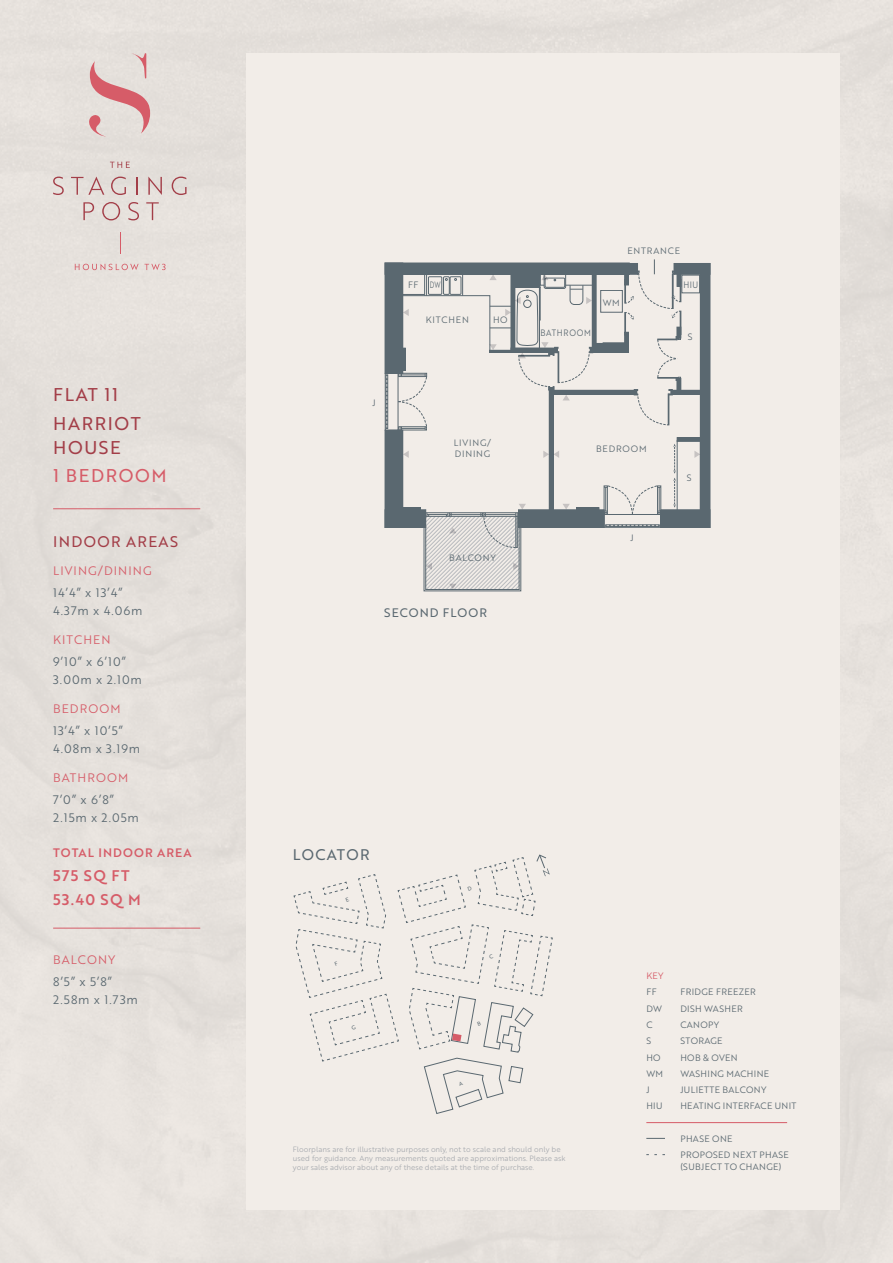
<style>
.page{position:relative;width:893px;height:1263px;background:#e5e0dc}
.page>*{position:absolute;margin:0;border:0;box-sizing:border-box;transform-origin:0 0}
.t1{font:18px/28.2px "Brother 1816 Regular";letter-spacing:.09em;color:#a33e48}
.t2{font:18px "Brother 1816 Regular";letter-spacing:.09em;color:#d65c68}
.t3{font:15px/23.7px "Brother 1816 Medium";letter-spacing:.09em;color:#d65c68}
.t4{font:15px "Brother 1816 Regular";letter-spacing:.09em;color:#a33e48}
.t5{font:15px "Brother 1816 Regular";letter-spacing:.085em;color:#5a6870}
.t6{font:12px/18px "Brother 1816 Book";letter-spacing:.09em;color:#5a6870}
.t7{font:12px "Brother 1816 Book";letter-spacing:.09em;color:#d65c68}
.t8{font:12px "Brother 1816 Medium";letter-spacing:.09em;color:#d65c68}
.t9{font:12px "Brother 1816 Regular";letter-spacing:.09em;color:#5a6870}
.t10{font:9px/16.2px "Brother 1816 Book";letter-spacing:.04em;color:#5a6870}
.t11{font:9px/10.8px "Brother 1816 Book";letter-spacing:.09em;color:#5a6870}
.t12{font:9px "Brother 1816 Book";letter-spacing:.09em;color:#5a6870;scale:.9 1}
.t13{font:9px "Brother 1816 Book";color:#d65c68}
.t14{font:9px "Brother 1816 Book";letter-spacing:.04em;color:#5a6870;scale:.9 1}
.t15{font:9px "Brother 1816 Book";letter-spacing:.04em;color:#5a6870;scale:.7 1}
.t16{font:7.5px/9px "Brother 1816 Book";color:#a8abb0}
</style>
<div class="page">
<div style="left:247px;top:53px;width:593px;height:1157px;background:#f2ede8"></div>
<hr style="left:53px;top:928px;width:147px;height:1px;background:#d65c68">
<hr style="left:53px;top:508px;width:147px;height:1px;background:#d65c68">
<hr style="left:646px;top:1122px;width:141px;height:1px;background:#d65c68">
<div style="left:600px;top:290px;width:22px;height:22px;border:1px solid #5a6870"></div>
<div style="left:682px;top:275px;width:18px;height:18px;border:1px solid #5a6870"></div>
<div style="left:677px;top:440px;width:24px;height:71px;border:1px solid #5a6870"></div>
<svg style="left:673px;top:444px;width:3px;height:64px"></svg>
<div style="left:671px;top:390px;width:31px;height:4px;border:1px solid #5a6870"></div>
<div style="left:550px;top:390px;width:87px;height:4px;border:1px solid #5a6870"></div>
<div style="left:624px;top:272px;width:5px;height:13px;border:1px solid #5a6870"></div>
<div style="left:624px;top:332px;width:5px;height:20px;border:1px solid #5a6870"></div>
<div style="left:592px;top:271px;width:4px;height:80px;border:1px solid #5a6870"></div>
<div style="left:677px;top:378px;width:4px;height:14px;border:1px solid #5a6870"></div>
<div style="left:549px;top:387px;width:4px;height:127px;border:1px solid #5a6870"></div>
<div style="left:590px;top:348px;width:39px;height:4px;border:1px solid #5a6870"></div>
<div style="left:594px;top:343px;width:32px;height:7px;background:#5a6870"></div>
<hr style="left:677px;top:438px;width:25px;height:3px;background:#5a6870">
<div style="left:677px;top:437px;width:25px;height:5px;border:1px solid #5a6870"></div>
<svg style="left:634px;top:389px;width:38px;height:36px"></svg>
<div style="left:700px;top:263px;width:10px;height:264px;background:#5a6870"></div>
<div style="left:674px;top:263px;width:36px;height:11px;background:#5a6870"></div>
<div style="left:661px;top:510px;width:49px;height:17px;background:#5a6870"></div>
<div style="left:661px;top:510px;width:49px;height:18px;border:1px solid #5a6870"></div>
<div style="left:604px;top:514px;width:57px;height:13px;border:1px solid #5a6870"></div>
<div style="left:518px;top:510px;width:86px;height:17px;background:#5a6870"></div>
<div style="left:518px;top:510px;width:86px;height:18px;border:1px solid #5a6870"></div>
<div style="left:385px;top:510px;width:41px;height:17px;background:#5a6870"></div>
<div style="left:385px;top:510px;width:41px;height:18px;border:1px solid #5a6870"></div>
<div style="left:577px;top:508px;width:22px;height:9px;background:#5a6870"></div>
<div style="left:577px;top:507px;width:22px;height:10px;border:1px solid #5a6870"></div>
<div style="left:398px;top:508px;width:22px;height:9px;background:#5a6870"></div>
<div style="left:398px;top:507px;width:22px;height:10px;border:1px solid #5a6870"></div>
<div style="left:605px;top:525px;width:54px;height:2px;border:1px solid #5a6870"></div>
<svg style="left:606px;top:525px;width:53px;height:2px"></svg>
<div style="left:385px;top:430px;width:18px;height:97px;background:#5a6870"></div>
<div style="left:385px;top:373px;width:13px;height:57px;border:1px solid #5a6870"></div>
<div style="left:385px;top:263px;width:18px;height:110px;background:#5a6870"></div>
<div style="left:385px;top:263px;width:244px;height:11px;background:#5a6870"></div>
<svg style="left:386px;top:375px;width:2px;height:54px"></svg>
<svg style="left:604px;top:486px;width:57px;height:28px"></svg>
<svg style="left:403px;top:451px;width:6px;height:7px"></svg>
<svg style="left:543px;top:451px;width:16px;height:7px"></svg>
<svg style="left:694px;top:451px;width:6px;height:7px"></svg>
<svg style="left:398px;top:274px;width:195px;height:156px"></svg>
<svg style="left:563px;top:504px;width:7px;height:5px"></svg>
<svg style="left:424px;top:504px;width:102px;height:87px"></svg>
<svg style="left:646px;top:1138px;width:19px;height:1px"></svg>
<svg style="left:625px;top:259px;width:56px;height:122px"></svg>
<svg style="left:53px;top:177px;width:11px;height:18px"></svg>
<svg style="left:71px;top:177px;width:33px;height:18px"></svg>
<svg style="left:111px;top:177px;width:15px;height:18px"></svg>
<svg style="left:136px;top:177px;width:1px;height:18px"></svg>
<svg style="left:148px;top:177px;width:14px;height:18px"></svg>
<svg style="left:172px;top:177px;width:15px;height:18px"></svg>
<svg style="left:83px;top:202px;width:11px;height:18px"></svg>
<svg style="left:102px;top:202px;width:18px;height:18px"></svg>
<svg style="left:128px;top:202px;width:11px;height:18px"></svg>
<svg style="left:146px;top:202px;width:13px;height:18px"></svg>
<svg style="left:110px;top:162px;width:20px;height:6px"></svg>
<svg style="left:75px;top:264px;width:64px;height:6px"></svg>
<svg style="left:145px;top:264px;width:21px;height:6px"></svg>
<svg style="left:120px;top:232px;width:1px;height:22px"></svg>
<svg style="left:89px;top:53px;width:61px;height:84px;background:#e1bfbf"></svg>
<svg style="left:294px;top:854px;width:259px;height:260px"></svg>
<h1 class="t1" style="left:53px;top:380px;width:89px">FLAT 11<br>HARRIOT</h1>
<h1 class="t1" style="left:53px;top:432px;width:69px">HOUSE</h1>
<h1 class="t2" style="left:53px;top:462px;width:115px">1 BEDROOM</h1>
<h2 class="t4" style="left:53px;top:530px;width:126px">INDOOR AREAS</h2>
<h3 class="t7" style="left:53px;top:562px;width:100px">LIVING/DINING</h3>
<h3 class="t6" style="left:53px;top:584px;width:91px">14’4” x 13’4”<br>4.37m x 4.06m</h3>
<h3 class="t7" style="left:53px;top:631px;width:59px">KITCHEN</h3>
<h3 class="t6" style="left:53px;top:652px;width:90px">9’10” x 6’10”<br>3.00m x 2.10m</h3>
<h3 class="t7" style="left:53px;top:700px;width:69px">BEDROOM</h3>
<h3 class="t6" style="left:53px;top:721px;width:88px">13’4” x 10’5”<br>4.08m x 3.19m</h3>
<h3 class="t7" style="left:53px;top:769px;width:77px">BATHROOM</h3>
<h3 class="t6" style="left:53px;top:790px;width:87px">7’0” x 6’8”<br>2.15m x 2.05m</h3>
<h3 class="t8" style="left:53px;top:844px;width:140px">TOTAL INDOOR AREA</h3>
<h2 class="t3" style="left:53px;top:863px;width:89px">575 SQ FT<br>53.40 SQ M</h2>
<h3 class="t7" style="left:53px;top:950px;width:64px">BALCONY</h3>
<h3 class="t6" style="left:53px;top:972px;width:86px">8’5” x 5’8”<br>2.58m x 1.73m</h3>
<p class="t10" style="left:373px;top:395px;width:5px">J</p>
<p class="t10" style="left:408px;top:277px;width:12px">FF</p>
<p class="t15" style="left:430px;top:279px;width:17px">DW</p>
<p class="t11" style="left:426px;top:314px;width:45px">KITCHEN</p>
<p class="t10" style="left:493px;top:311px;width:16px">HO</p>
<p class="t11" style="left:454px;top:437px;width:39px">LIVING/<br>DINING</p>
<p class="t11" style="left:449px;top:552px;width:48px">BALCONY</p>
<h3 class="t9" style="left:384px;top:604px;width:104px">SECOND FLOOR</h3>
<p class="t11" style="left:627px;top:245px;width:54px">ENTRANCE</p>
<p class="t12" style="left:540px;top:326px;width:58px">BATHROOM</p>
<p class="t10" style="left:603px;top:294px;width:18px">WM</p>
<p class="t14" style="left:684px;top:278px;width:18px">HIU</p>
<p class="t10" style="left:688px;top:328px;width:6px">S</p>
<p class="t11" style="left:596px;top:443px;width:52px">BEDROOM</p>
<p class="t10" style="left:630px;top:529px;width:5px">J</p>
<p class="t10" style="left:687px;top:469px;width:6px">S</p>
<h2 class="t5" style="left:293px;top:844px;width:78px">LOCATOR</h2>
<p class="t16" style="left:293px;top:1144px;width:274px">Floorplans are for illustrative purposes only, not to scale and should only be used for guidance. Any measurements quoted are approximations. Please ask your sales advisor about any of these details at the time of purchase.</p>
<p class="t13" style="left:646px;top:969px;width:19px">KEY</p>
<p class="t10" style="left:646px;top:984px;width:12px">FF</p>
<p class="t10" style="left:680px;top:984px;width:77px">FRIDGE FREEZER</p>
<p class="t10" style="left:646px;top:1000px;width:17px">DW</p>
<p class="t10" style="left:680px;top:1000px;width:64px">DISH WASHER</p>
<p class="t10" style="left:646px;top:1016px;width:8px">C</p>
<p class="t10" style="left:680px;top:1016px;width:40px">CANOPY</p>
<p class="t10" style="left:646px;top:1032px;width:6px">S</p>
<p class="t10" style="left:680px;top:1032px;width:44px">STORAGE</p>
<p class="t10" style="left:646px;top:1049px;width:16px">HO</p>
<p class="t10" style="left:680px;top:1049px;width:59px">HOB &amp; OVEN</p>
<p class="t10" style="left:646px;top:1065px;width:18px">WM</p>
<p class="t10" style="left:680px;top:1065px;width:90px">WASHING MACHINE</p>
<p class="t10" style="left:646px;top:1081px;width:5px">J</p>
<p class="t10" style="left:680px;top:1081px;width:88px">JULIETTE BALCONY</p>
<p class="t10" style="left:646px;top:1097px;width:18px">HIU</p>
<p class="t10" style="left:680px;top:1097px;width:118px">HEATING INTERFACE UNIT</p>
<p class="t10" style="left:680px;top:1130px;width:110px">PHASE ONE<br>PROPOSED NEXT PHASE</p>
<p class="t10" style="left:680px;top:1158px;width:103px">(SUBJECT TO CHANGE)</p>
</div>
